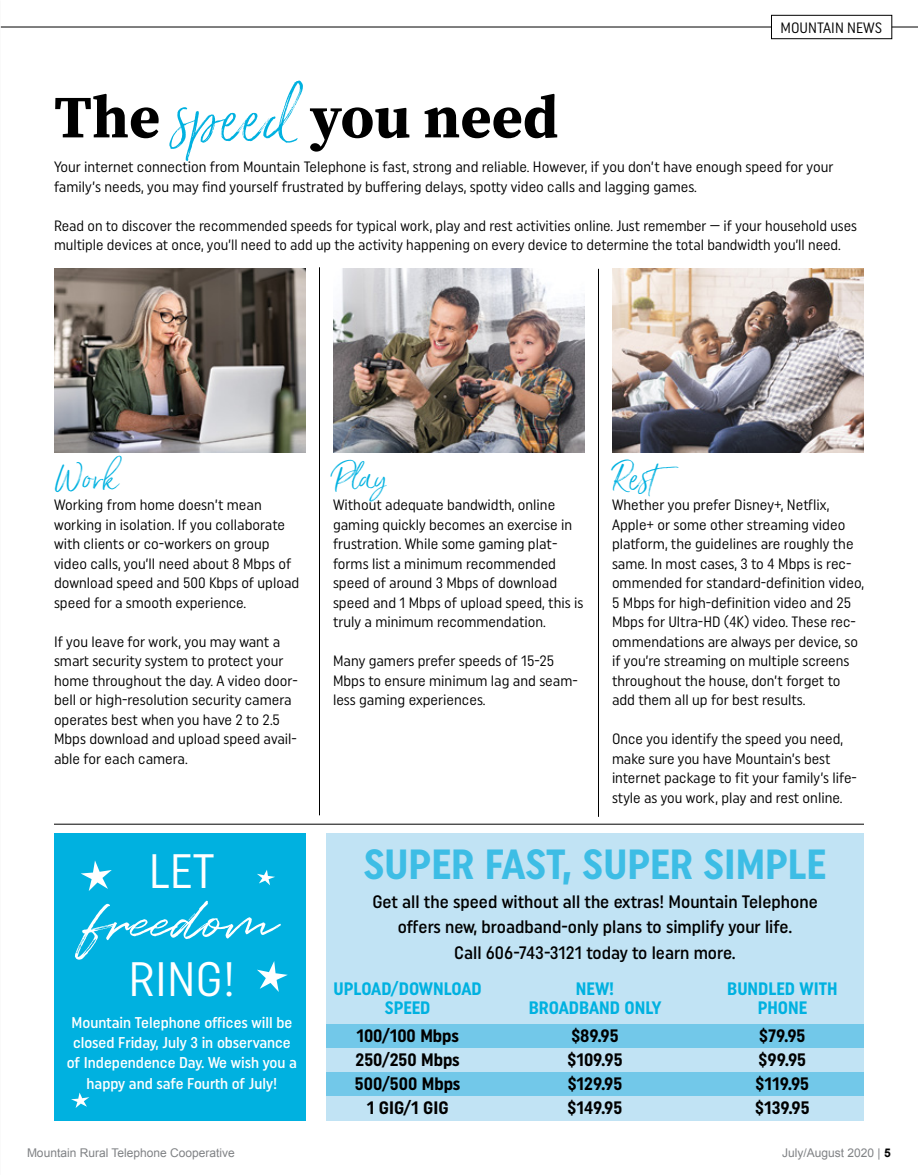
<style>
.page{position:relative;width:918px;height:1175px;background:#fff}
.page>*{position:absolute;margin:0;border:0;box-sizing:border-box;transform-origin:0 0}
.t1{font:700 60px "Source Serif Pro";color:#000}
.t2{font:56.4px "Quentin";color:#fff}
.t3{font:48.3px "Uniform Condensed";color:#fff}
.t4{font:700 42.15px "Uniform Condensed";color:#3dbde5}
.t5{font:33px "Saturday Script Oblique Alt 1";color:#00b1e0}
.t6{font:500 18px/25.5px "Uniform Condensed";color:#000;text-align:center}
.t7{font:700 18px/24px "Uniform Condensed";color:#000}
.t8{font:700 18px/19.5px "Uniform Condensed";color:#00b1e0;text-align:center}
.t9{font:500 15.6px/20.2px "Uniform Condensed";color:#fff;text-align:center}
.t10{font:15px/19.5px "Uniform Condensed";color:#000}
.t11{font:12px "Arial";color:#808285}
.s1{font-family:"Saturday Script Oblique Alt 1";font-weight:400;font-size:63px;color:#00b1e0}
.s2{font-weight:700;color:#000}
</style>
<div class="page">
<div style="left:326px;top:833px;width:538px;height:287px;background:#c1e3f4"></div>
<div style="left:326px;top:1072px;width:538px;height:23px;background:#72c8e9"></div>
<div style="left:326px;top:1024px;width:538px;height:23px;background:#72c8e9"></div>
<div style="left:771px;top:15px;width:121px;height:24px;border:1px solid #000"></div>
<svg style="left:892px;top:27px;width:26px;height:1px"></svg>
<hr style="left:1px;top:27px;width:771px;height:1px;background:#000">
<img style="left:54px;top:269px;width:252px;height:183px">
<img style="left:333px;top:269px;width:252px;height:183px">
<img style="left:612px;top:269px;width:252px;height:183px">
<hr style="left:319px;top:267px;width:1px;height:548px;background:#000">
<hr style="left:598px;top:269px;width:1px;height:548px;background:#000">
<hr style="left:54px;top:823px;width:810px;height:1px;background:#000">
<div style="left:54px;top:833px;width:252px;height:287px;background:#00b1e0"></div>
<svg style="left:81px;top:860px;width:31px;height:31px"></svg>
<svg style="left:257px;top:961px;width:31px;height:31px"></svg>
<svg style="left:257px;top:870px;width:18px;height:15px"></svg>
<svg style="left:71px;top:1092px;width:18px;height:16px"></svg>
<p class="t10" style="left:781px;top:18px;width:103px">MOUNTAIN NEWS</p>
<h1 class="t1" style="left:54px;top:76px;width:506px">The <span class="s1">speed</span> you need</h1>
<p class="t10" style="left:54px;top:157px;width:781px">Your internet connection from Mountain Telephone is fast, strong and reliable. However, if you don’t have enough speed for your family’s needs, you may find yourself frustrated by buffering delays, spotty video calls and lagging games.</p>
<p class="t10" style="left:54px;top:215px;width:805px">Read on to discover the recommended speeds for typical work, play and rest activities online. Just remember — if your household uses multiple devices at once, you’ll need to add up the activity happening on every device to determine the total bandwidth you’ll need.</p>
<h3 class="t5" style="left:54px;top:457px;width:65px">Work</h3>
<p class="t10" style="left:54px;top:495px;width:247px">Working from home doesn’t mean working in isolation. If you collaborate with clients or co-workers on group video calls, you’ll need about 8 Mbps of download speed and 500 Kbps of upload speed for a smooth experience.</p>
<p class="t10" style="left:54px;top:631px;width:245px">If you leave for work, you may want a smart security system to protect your home throughout the day. A video door&shy;bell or high-resolution security camera operates best when you have 2 to 2.5<br>Mbps download and upload speed avail&shy;able for each camera.</p>
<h3 class="t3" style="left:149px;top:842px;width:68px">LET</h3>
<h2 class="t2" style="left:88px;top:883px;width:190px">freedom</h2>
<h3 class="t3" style="left:129px;top:950px;width:108px">RING!</h3>
<p class="t9" style="left:67px;top:1011px;width:232px">Mountain Telephone offices will be closed Friday, July 3 in observance of Independence Day. We wish you a happy and safe Fourth of July!</p>
<h3 class="t5" style="left:333px;top:457px;width:55px">Play</h3>
<p class="t10" style="left:333px;top:495px;width:252px">Without adequate bandwidth, online gaming quickly becomes an exercise in frustration. While some gaming plat&shy;forms list a minimum recommended speed of around 3 Mbps of download speed and 1 Mbps of upload speed, this is truly a minimum recommendation.</p>
<p class="t10" style="left:333px;top:651px;width:246px">Many gamers prefer speeds of 15-25<br>Mbps to ensure minimum lag and seam&shy;less gaming experiences.</p>
<h3 class="t5" style="left:612px;top:457px;width:71px">Rest</h3>
<p class="t10" style="left:612px;top:495px;width:254px">Whether you prefer Disney+, Netflix, Apple+ or some other streaming video platform, the guidelines are roughly the same. In most cases, 3 to 4 Mbps is rec&shy;ommended for standard-definition video, 5 Mbps for high-definition video and 25<br>Mbps for Ultra-HD (4K) video. These rec&shy;ommendations are always per device, so if you’re streaming on multiple screens throughout the house, don’t forget to add them all up for best results.</p>
<p class="t10" style="left:612px;top:729px;width:246px">Once you identify the speed you need, make sure you have Mountain’s best internet package to fit your family’s life&shy;style as you work, play and rest online.</p>
<h3 class="t4" style="left:364px;top:838px;width:464px">SUPER FAST, SUPER SIMPLE</h3>
<p class="t6" style="left:372px;top:888px;width:447px">Get all the speed without all the extras! Mountain Telephone offers new, broadband-only plans to simplify your life.<br>Call 606-743-3121 today to learn more.</p>
<p class="t8" style="left:334px;top:978px;width:150px">UPLOAD/DOWNLOAD<br>SPEED</p>
<p class="t8" style="left:529px;top:978px;width:134px">NEW!<br>BROADBAND ONLY</p>
<p class="t8" style="left:727px;top:978px;width:112px">BUNDLED WITH<br>PHONE</p>
<p class="t7" style="left:355px;top:1023px;width:107px;text-align:center">100/100 Mbps<br>250/250 Mbps<br>500/500 Mbps<br>1 GIG/1 GIG</p>
<p class="t7" style="left:567px;top:1023px;width:57px">$89.95 $109.95 $129.95 $149.95</p>
<p class="t7" style="left:755px;top:1023px;width:56px">$79.95 $99.95 $119.95 $139.95</p>
<p class="t11" style="left:27px;top:1144px;width:209px">Mountain Rural Telephone Cooperative</p>
<p class="t11" style="left:782px;top:1144px;width:110px">July/August 2020 | <span class="s2">5</span></p>
</div>
